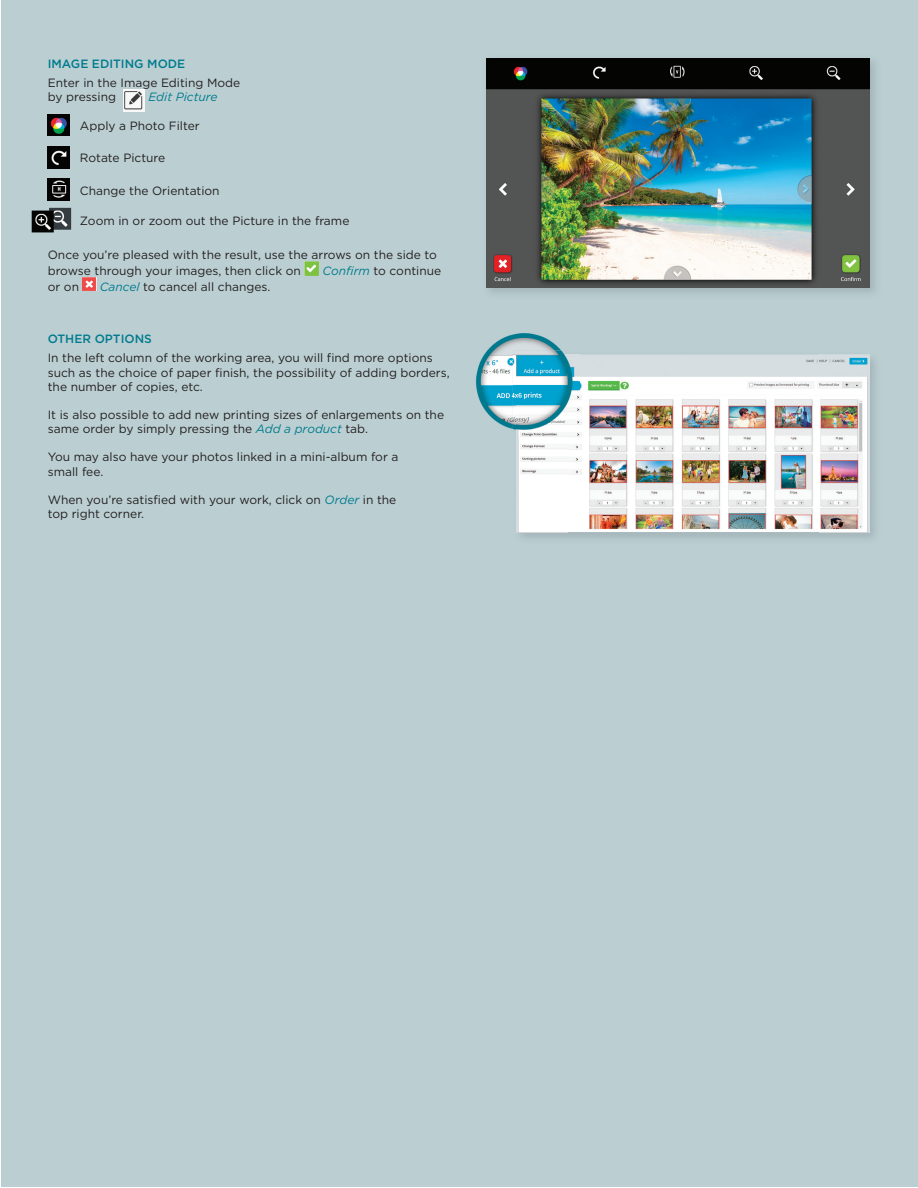
<style>
.page{position:relative;width:918px;height:1188px;background:#fff}
.page>*{position:absolute;margin:0;border:0;box-sizing:border-box;transform-origin:0 0}
.t1{font:12px/14.4px "Gotham HTF";color:#231f20}
.t2{font:500 12px "Gotham HTF";color:#007b8e}
.t3{font:italic 12px "Gotham HTF";color:#007b8e}
.s1{font-style:italic;color:#007b8e}
</style>
<div class="page">
<div style="left:2px;top:0;width:916px;height:1186px;background:#bbcfd2"></div>
<img style="left:486px;top:58px;width:384px;height:229px">
<img style="left:516px;top:358px;width:359px;height:180px">
<img style="left:567px;top:354px;width:303px;height:178px">
<img style="left:517px;top:437px;width:50px;height:95px">
<img style="left:476px;top:333px;width:86px;height:96px">
<img style="left:513px;top:351px;width:51px;height:86px">
<img style="left:517px;top:354px;width:62px;height:83px">
<img style="left:48px;top:114px;width:21px;height:22px">
<img style="left:48px;top:147px;width:21px;height:21px">
<img style="left:48px;top:179px;width:21px;height:21px">
<img style="left:31px;top:207px;width:41px;height:26px">
<img style="left:305px;top:261px;width:14px;height:14px">
<svg style="left:83px;top:278px;width:13px;height:13px"></svg>
<img style="left:123px;top:90px;width:22px;height:21px">
<p class="t2" style="left:48px;top:57px;width:139px">IMAGE EDITING MODE</p>
<p class="t1" style="left:48px;top:75px;width:194px">Enter in the Image Editing Mode by pressing</p>
<p class="t3" style="left:149px;top:90px;width:71px">Edit Picture</p>
<p class="t1" style="left:80px;top:118px;width:121px">Apply a Photo Filter</p>
<p class="t1" style="left:80px;top:151px;width:87px">Rotate Picture</p>
<p class="t1" style="left:80px;top:183px;width:141px">Change the Orientation</p>
<p class="t1" style="left:80px;top:214px;width:271px">Zoom in or zoom out the Picture in the frame</p>
<p class="t1" style="left:48px;top:247px;width:391px;line-height:16.2px">Once you’re pleased with the result, use the arrows on the side to browse through your images, then click on</p>
<p class="t1" style="left:322px;top:264px;width:120px"><span class="s1">Confirm</span> to continue</p>
<p class="t1" style="left:48px;top:279px;width:33px">or on</p>
<p class="t1" style="left:100px;top:279px;width:172px"><span class="s1">Cancel</span> to cancel all changes.</p>
<p class="t2" style="left:48px;top:332px;width:106px">OTHER OPTIONS</p>
<p class="t1" style="left:48px;top:351px;width:403px">In the left column of the working area, you will find more options such as the choice of paper finish, the possibility of adding borders, the number of copies, etc.</p>
<p class="t1" style="left:48px;top:407px;width:398px">It is also possible to add new printing sizes of enlargements on the same order by simply pressing the <span class="s1">Add a product</span> tab.</p>
<p class="t1" style="left:48px;top:450px;width:352px">You may also have your photos linked in a mini-album for a small fee.</p>
<p class="t1" style="left:48px;top:492px;width:350px">When you’re satisfied with your work, click on <span class="s1">Order</span> in the top right corner.</p>
</div>
